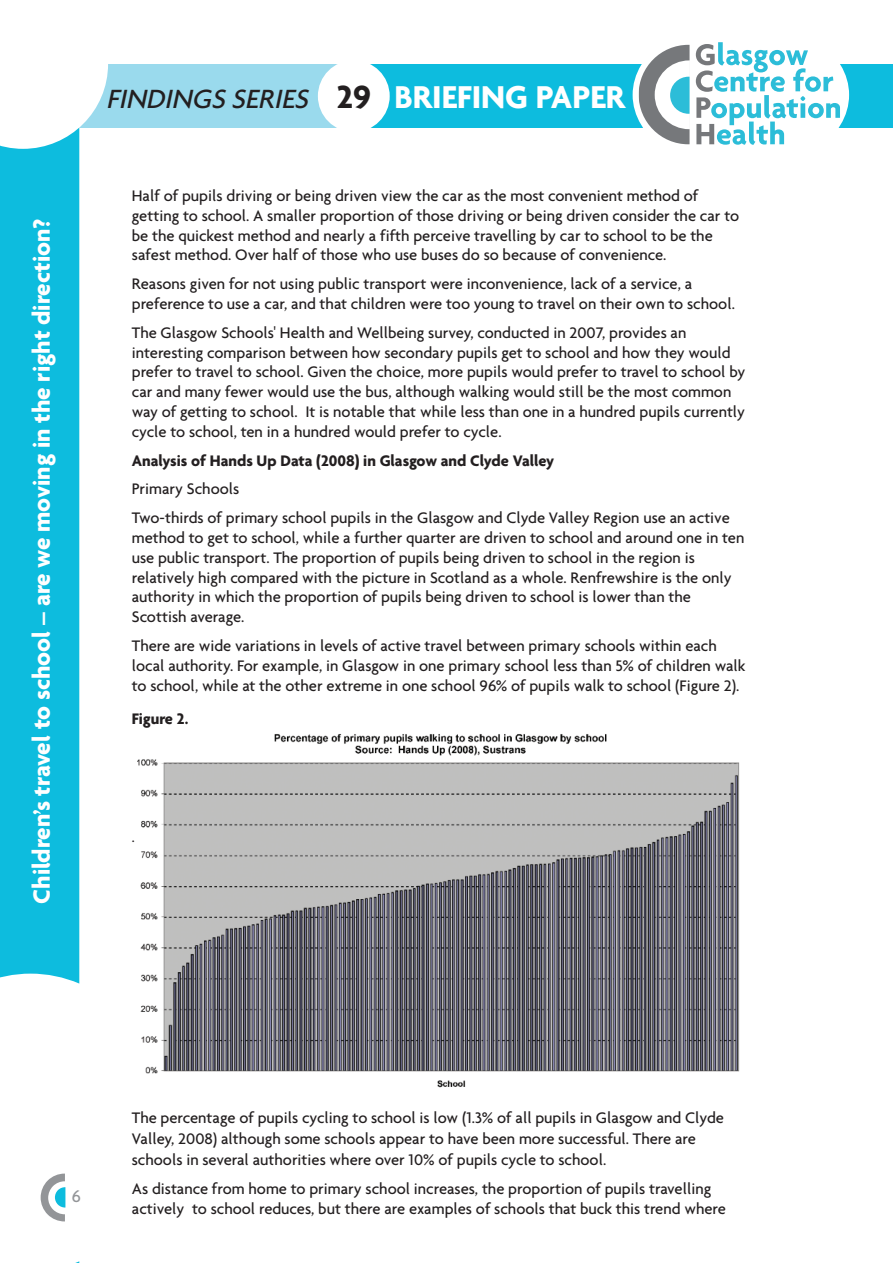
<style>
.page{position:relative;width:893px;height:1263px;background:#fff}
.page>*{position:absolute;margin:0;border:0;box-sizing:border-box;transform-origin:0 0}
.t1{font:italic 500 28.5px "Agenda";color:#231f20}
.t2{font:700 25.5px "Agenda";color:#fff}
.t3{font:500 18px "Agenda";color:#939598}
.t4{font:500 16.5px/19.8px "Agenda";color:#231f20}
.t5{font:700 16.5px "Agenda";color:#231f20}
.t6{font:500 15px "Agenda";color:#231f20}
.s1{font-weight:700;font-style:normal;font-size:34.5px}
.s2{font-weight:700;font-style:normal;font-size:34.2px;color:#fff}
</style>
<div class="page">
<svg style="left:0;top:149px;width:79px;height:1114px;fill:#0dbcde"></svg>
<div style="left:0;top:64px;width:893px;height:64px;background:#0dbcde"></div>
<div style="left:78px;top:64px;width:277px;height:64px;background:#9adaed"></div>
<div style="left:633px;top:18px;width:216px;height:154px;background:#fff;border-radius:50%"></div>
<svg style="left:639px;top:42px;width:201px;height:103px"></svg>
<div style="left:318px;top:60px;width:72px;height:72px;background:#fff;border-radius:50%"></div>
<svg style="left:0;top:64px;width:108px;height:85px"></svg>
<svg style="left:41px;top:1173px;width:24px;height:48px"></svg>
<div style="left:72px;top:1189px;width:15px;height:20px;background:#fff"></div>
<img style="left:137px;top:734px;width:603px;height:354px">
<h2 class="t2" style="left:26px;top:904px;width:687px;rotate:-90deg">Children’s travel to school – are we moving in the right direction?</h2>
<h1 class="t1" style="left:106px;top:81px;width:520px">FINDINGSSERIES <span class="s1">29</span> <span class="s2">BRIEFING PAPER</span></h1>
<p class="t4" style="left:132px;top:185px;width:609px">Half of pupils driving or being driven view the car as the most convenient method of getting to school. A smaller proportion of those driving or being driven consider the car to be the quickest method and nearly a fifth perceive travelling by car to school to be the safest method. Over half of those who use buses do so because of convenience.</p>
<p class="t4" style="left:132px;top:273px;width:605px">Reasons given for not using public transport were inconvenience, lack of a service, a preference to use a car, and that children were too young to travel on their own to school.</p>
<p class="t4" style="left:132px;top:322px;width:615px">The Glasgow Schools' Health and Wellbeing survey, conducted in 2007, provides an interesting comparison between how secondary pupils get to school and how they would prefer to travel to school. Given the choice, more pupils would prefer to travel to school by car and many fewer would use the bus, although walking would still be the most common way of getting to school. It is notable that while less than one in a hundred pupils currently cycle to school, ten in a hundred would prefer to cycle.</p>
<p class="t5" style="left:132px;top:450px;width:424px">Analysis of Hands Up Data (2008) in Glasgow and Clyde Valley</p>
<p class="t4" style="left:132px;top:474px;width:599px;line-height:28.8px">Primary Schools<br>Two-thirds of primary school pupils in the Glasgow and Clyde Valley Region use an active</p>
<p class="t4" style="left:132px;top:527px;width:614px">method to get to school, while a further quarter are driven to school and around one in ten use public transport. The proportion of pupils being driven to school in the region is relatively high compared with the picture in Scotland as a whole. Renfrewshire is the only authority in which the proportion of pupils being driven to school is lower than the Scottish average.</p>
<p class="t4" style="left:132px;top:635px;width:615px">There are wide variations in levels of active travel between primary schools within each local authority. For example, in Glasgow in one primary school less than 5% of children walk to school, while at the other extreme in one school 96% of pupils walk to school (Figure 2).</p>
<p class="t5" style="left:132px;top:708px;width:58px">Figure 2.</p>
<p class="t6" style="left:132px;top:828px;width:4px">.</p>
<p class="t3" style="left:72px;top:1185px;width:11px">6</p>
<p class="t4" style="left:132px;top:1107px;width:594px;line-height:21px">The percentage of pupils cycling to school is low (1.3% of all pupils in Glasgow and Clyde<br>Valley, 2008) although some schools appear to have been more successful. There are schools in several authorities where over 10% of pupils cycle to school.</p>
<p class="t4" style="left:132px;top:1178px;width:596px">As distance from home to primary school increases, the proportion of pupils travelling actively to school reduces, but there are examples of schools that buck this trend where</p>
</div>
